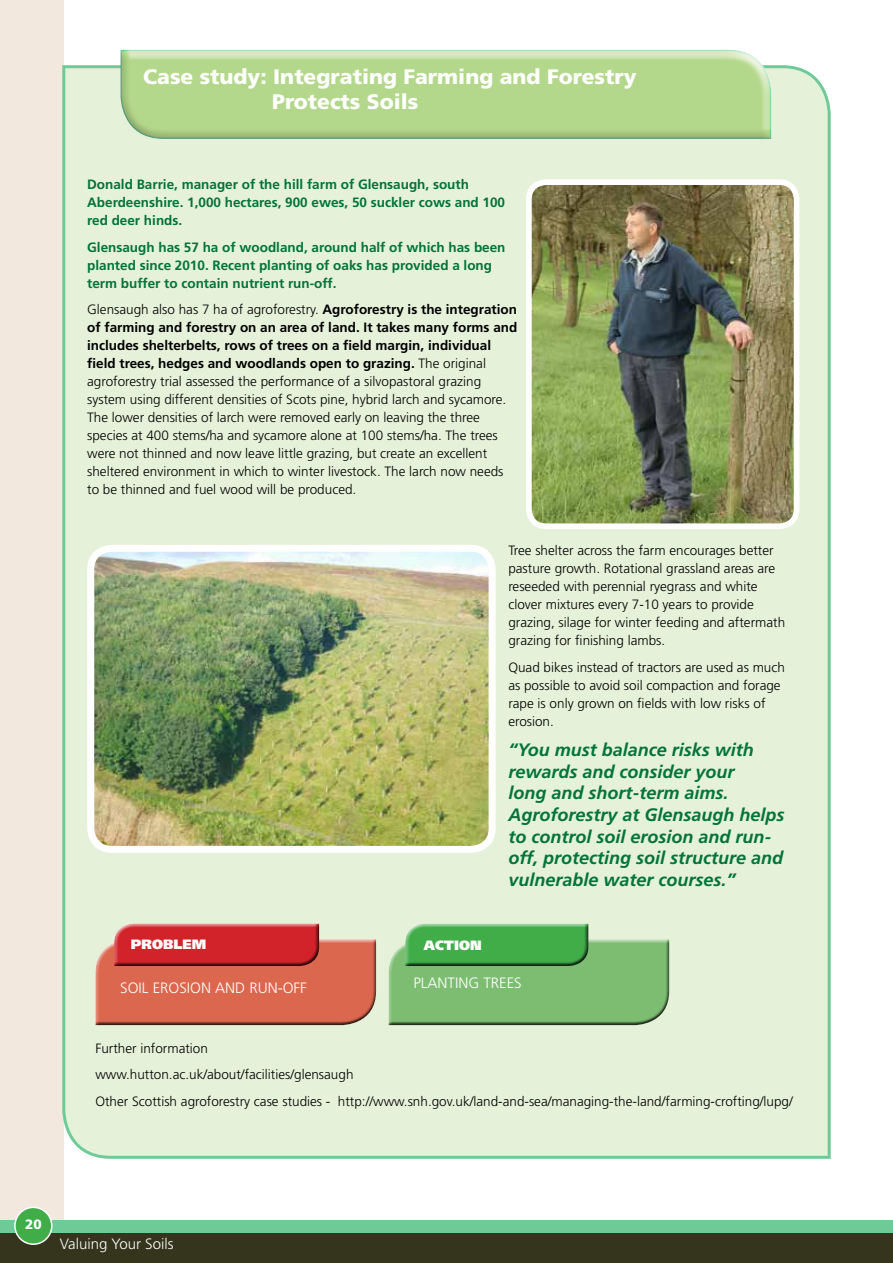
<style>
.page{position:relative;width:893px;height:1263px;background:#fff}
.page>*{position:absolute;margin:0;border:0;box-sizing:border-box;transform-origin:0 0}
.t1{font:900 21px/25.2px "Frutiger LT Std";color:#fff}
.t2{font:italic 700 18px/21.6px "Frutiger LT Std";color:#00743a}
.t3{font:300 15px "Frutiger LT Std";color:#fff}
.t4{font:300 13.5px/18px "Frutiger LT Std";color:#000}
.t5{font:700 13.5px/18px "Frutiger LT Std";color:#00743a}
.t6{font:900 13.5px "Frutiger LT Std";color:#fff}
.t7{font:900 13.5px "Frutiger LT Std";color:#fff}
.s1{font-weight:700}
</style>
<div class="page">
<div style="left:0;top:1233px;width:893px;height:30px;background:#34351c"></div>
<div style="left:0;top:0;width:64px;height:1225px;background:#f2e8de"></div>
<div style="left:0;top:1220px;width:893px;height:13px;background:#6ecb98"></div>
<div style="left:15px;top:1207px;width:37px;height:37px;background:#41ad49;border-radius:50%"></div>
<div style="left:14px;top:1206px;width:39px;height:39px;border:2px solid #fff;border-radius:50%"></div>
<div style="left:62px;top:65px;width:769px;height:1094px;background:#e6f1d9"></div>
<div style="left:112px;top:39px;width:670px;height:101px;background:#fff;opacity:.75"></div>
<div style="left:110px;top:42px;width:667px;height:98px;background:#000;opacity:.3"></div>
<img style="left:529px;top:182px;width:268px;height:344px">
<div style="left:526px;top:179px;width:273px;height:350px;border:6px solid #fff;border-radius:17px"></div>
<img style="left:91px;top:548px;width:401px;height:301px">
<div style="left:87px;top:545px;width:409px;height:308px;border:7px solid #fff;border-radius:21px"></div>
<div style="left:92px;top:937px;width:288px;height:90px;background:#000;opacity:.75"></div>
<svg style="left:95px;top:923px;width:281px;height:102px;background:#d67059"></svg>
<div style="left:109px;top:919px;width:214px;height:49px;background:#fff;opacity:.75"></div>
<div style="left:111px;top:921px;width:213px;height:47px;background:#000;opacity:.75"></div>
<div style="left:385px;top:937px;width:289px;height:90px;background:#000;opacity:.75"></div>
<svg style="left:389px;top:923px;width:280px;height:102px;background:#84bd79"></svg>
<div style="left:401px;top:919px;width:191px;height:49px;background:#e6f1d9"></div>
<div style="left:402px;top:921px;width:191px;height:47px;background:#000;opacity:.75"></div>
<h1 class="t1" style="left:272px;top:64px;width:366px;text-indent:-129px">Case study: Integrating Farming and Forestry<br>Protects Soils</h1>
<p class="t5" style="left:87px;top:176px;width:419px">Donald Barrie, manager of the hill farm of Glensaugh, south<br>Aberdeenshire. 1,000 hectares, 900 ewes, 50 suckler cows and 100 red deer hinds.</p>
<p class="t5" style="left:87px;top:238px;width:420px">Glensaugh has 57 ha of woodland, around half of which has been planted since 2010. Recent planting of oaks has provided a long term buffer to contain nutrient run-off.</p>
<p class="t4" style="left:87px;top:301px;width:432px">Glensaugh also has 7 ha of agroforestry. <span class="s1">Agroforestry is the integration of farming and forestry on an area of land. It takes many forms and includes shelterbelts, rows of trees on a field margin, individual field trees, hedges and woodlands open to grazing.</span> The original agroforestry trial assessed the performance of a silvopastoral grazing system using different densities of Scots pine, hybrid larch and sycamore.<br>The lower densities of larch were removed early on leaving the three species at 400 stems/ha and sycamore alone at 100 stems/ha. The trees were not thinned and now leave little grazing, but create an excellent sheltered environment in which to winter livestock. The larch now needs to be thinned and fuel wood will be produced.</p>
<p class="t6" style="left:131px;top:936px;width:77px">PROBLEM</p>
<p class="t3" style="left:120px;top:979px;width:188px">SOIL EROSION AND RUN-OFF</p>
<p class="t6" style="left:424px;top:937px;width:59px">ACTION</p>
<p class="t4" style="left:508px;top:542px;width:278px">Tree shelter across the farm encourages better pasture growth. Rotational grassland areas are reseeded with perennial ryegrass and white clover mixtures every 7-10 years to provide grazing, silage for winter feeding and aftermath grazing for finishing lambs.</p>
<p class="t4" style="left:508px;top:658px;width:278px">Quad bikes instead of tractors are used as much as possible to avoid soil compaction and forage rape is only grown on fields with low risks of erosion.</p>
<h2 class="t2" style="left:508px;top:739px;width:278px">“You must balance risks with rewards and consider your<br>long and short-term aims.<br>Agroforestry at Glensaugh helps to control soil erosion and run&shy;off, protecting soil structure and vulnerable water courses.”</h2>
<p class="t3" style="left:413px;top:974px;width:110px">PLANTING TREES</p>
<p class="t4" style="left:95px;top:1035px;width:699px;line-height:26.5px">Further information<br>www.hutton.ac.uk/about/facilities/glensaugh<br>Other Scottish agroforestry case studies - http://www.snh.gov.uk/land-and-sea/managing-the-land/farming-crofting/lupg/</p>
<p class="t7" style="left:25px;top:1216px;width:18px">20</p>
<p class="t3" style="left:60px;top:1235px;width:115px">Valuing Your Soils</p>
</div>
